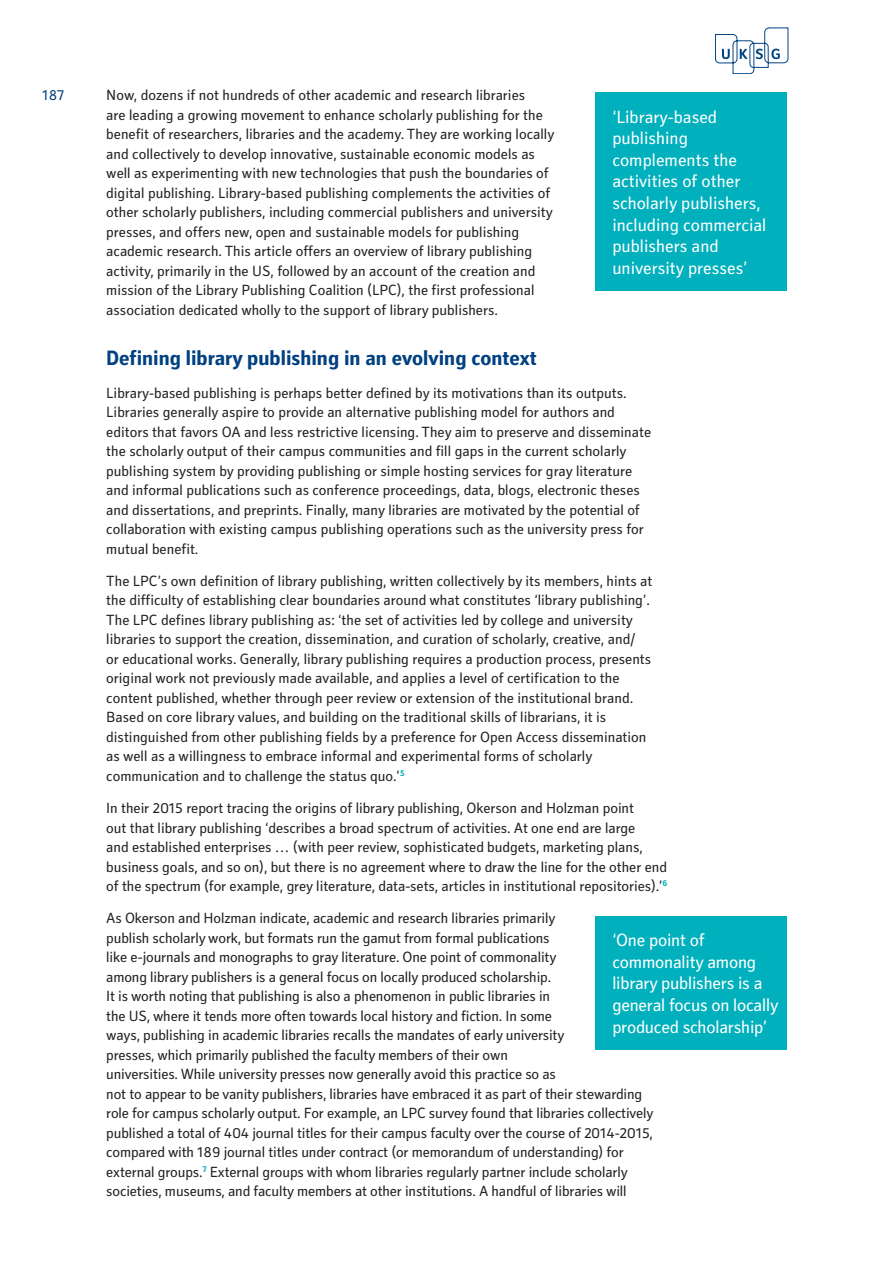
<style>
.page{position:relative;width:893px;height:1263px;background:#fff}
.page>*{position:absolute;margin:0;border:0;box-sizing:border-box;transform-origin:0 0}
.A-Style_Heading{font:700 21px "Secca Std";color:#014081}
.Stand_out_quote{font:18px/21.6px "Secca Std";color:#fff}
.Body{font:15px/19.5px "Secca Std";color:#231f20}
.Body-2{font:15px "Secca Std";color:#014081}
</style>
<div class="page">
<svg style="left:715px;top:28px;width:73px;height:46px"></svg>
<div style="left:595px;top:93px;width:192px;height:198px;background:#00b0bc"></div>
<div style="left:595px;top:916px;width:192px;height:133px;background:#00b0bc"></div>
<p class="Body-2" style="left:42px;top:87px;width:24px">187</p>
<p class="Body" style="left:106px;top:86px;width:450px">Now, dozens if not hundreds of other academic and research libraries<br>are leading a growing movement to enhance scholarly publishing for the benefit of researchers, libraries and the academy. They are working locally and collectively to develop innovative, sustainable economic models as well as experimenting with new technologies that push the boundaries of digital publishing. Library-based publishing complements the activities of other scholarly publishers, including commercial publishers and university presses, and offers new, open and sustainable models for publishing academic research. This article offers an overview of library publishing activity, primarily in the US, followed by an account of the creation and mission of the Library Publishing Coalition (LPC), the first professional association dedicated wholly to the support of library publishers.</p>
<p class="A-Style_Heading" style="left:106px;top:346px;width:432px">Defining library publishing in an evolving context</p>
<p class="Body" style="left:106px;top:383px;width:546px">Library-based publishing is perhaps better defined by its motivations than its outputs.<br>Libraries generally aspire to provide an alternative publishing model for authors and editors that favors OA and less restrictive licensing. They aim to preserve and disseminate the scholarly output of their campus communities and fill gaps in the current scholarly publishing system by providing publishing or simple hosting services for gray literature and informal publications such as conference proceedings, data, blogs, electronic theses and dissertations, and preprints. Finally, many libraries are motivated by the potential of collaboration with existing campus publishing operations such as the university press for mutual benefit.</p>
<p class="Body" style="left:106px;top:572px;width:547px">The LPC’s own definition of library publishing, written collectively by its members, hints at the difficulty of establishing clear boundaries around what constitutes ‘library publishing’.<br>The LPC defines library publishing as: ‘the set of activities led by college and university libraries to support the creation, dissemination, and curation of scholarly, creative, and/<br>or educational works. Generally, library publishing requires a production process, presents original work not previously made available, and applies a level of certification to the content published, whether through peer review or extension of the institutional brand.<br>Based on core library values, and building on the traditional skills of librarians, it is distinguished from other publishing fields by a preference for Open Access dissemination as well as a willingness to embrace informal and experimental forms of scholarly communication and to challenge the status quo.’<sup>5</sup></p>
<p class="Body" style="left:106px;top:799px;width:563px">In their 2015 report tracing the origins of library publishing, Okerson and Holzman point<br>out that library publishing ‘describes a broad spectrum of activities. At one end are large<br>and established enterprises … (with peer review, sophisticated budgets, marketing plans, business goals, and so on), but there is no agreement where to draw the line for the other end of the spectrum (for example, grey literature, data-sets, articles in institutional repositories).’<sup>6</sup></p>
<p class="Body" style="left:106px;top:909px;width:549px">As Okerson and Holzman indicate, academic and research libraries primarily<br>publish scholarly work, but formats run the gamut from formal publications<br>like e-journals and monographs to gray literature. One point of commonality<br>among library publishers is a general focus on locally produced scholarship.<br>It is worth noting that publishing is also a phenomenon in public libraries in<br>the US, where it tends more often towards local history and fiction. In some<br>ways, publishing in academic libraries recalls the mandates of early university<br>presses, which primarily published the faculty members of their own<br>universities. While university presses now generally avoid this practice so as<br>not to appear to be vanity publishers, libraries have embraced it as part of their stewarding role for campus scholarly output. For example, an LPC survey found that libraries collectively published a total of 404 journal titles for their campus faculty over the course of 2014-2015, compared with 189 journal titles under contract (or memorandum of understanding) for external groups.<sup>7</sup> External groups with whom libraries regularly partner include scholarly societies, museums, and faculty members at other institutions. A handful of libraries will</p>
<p class="Stand_out_quote" style="left:612px;top:106px;width:156px">‘Library-based publishing complements the activities of other scholarly publishers, including commercial publishers and university presses’</p>
<p class="Stand_out_quote" style="left:612px;top:930px;width:168px">‘One point of commonality among library publishers is a general focus on locally produced scholarship’</p>
</div>
